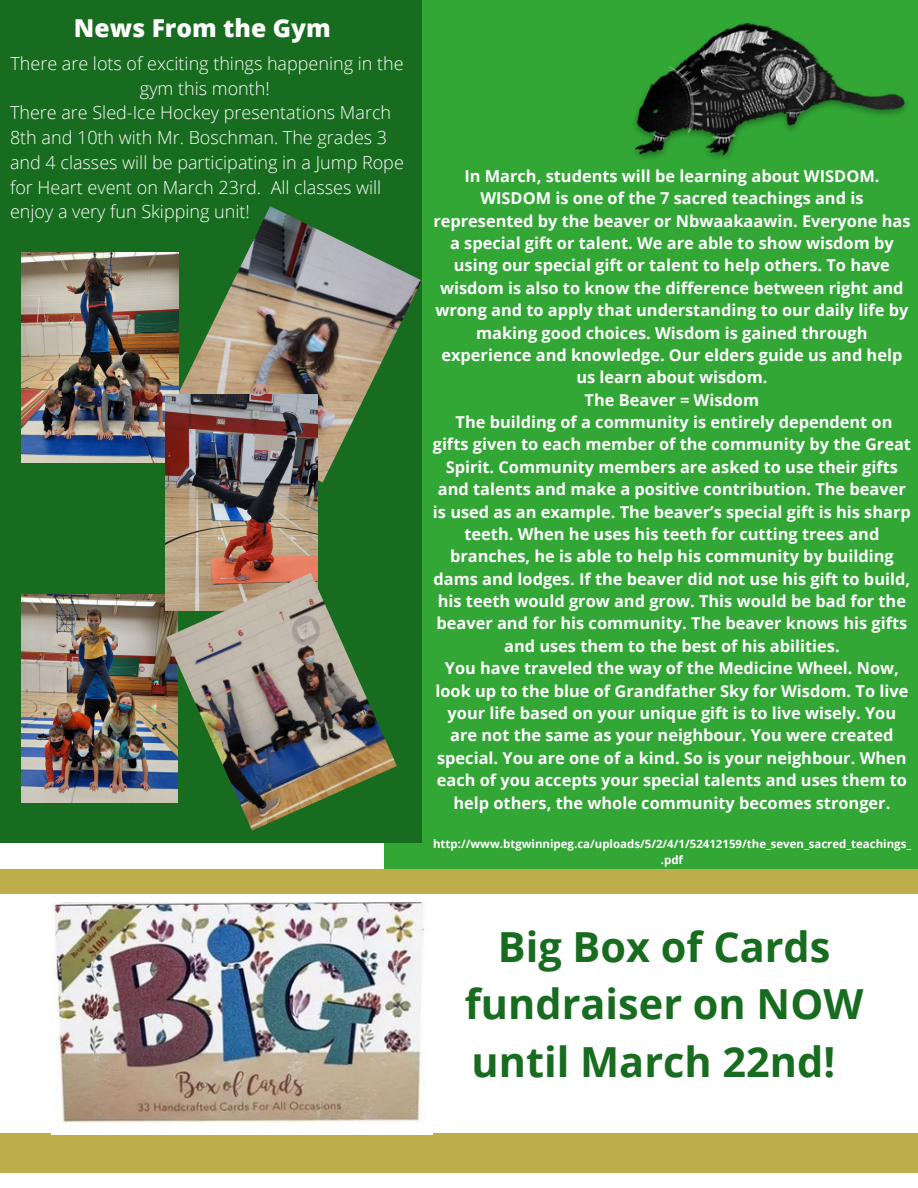
<style>
.page{position:relative;width:918px;height:1188px;background:#fff}
.page>*{position:absolute;margin:0;border:0;box-sizing:border-box;transform-origin:0 0}
.t1{font:700 41.4px/57.6px "Open Sans";color:#186c1f;text-align:center}
.t2{font:800 24.6px "Open Sans";color:#fff}
.t3{font:300 18px/24.8px "Open Sans";color:#fff;text-align:center}
.t4{font:700 16.35px/22.4px "Open Sans";color:#fff;text-align:center}
.t5{font:700 11.4px/15.5px "Open Sans";color:#fff;text-align:center}
</style>
<div class="page">
<div style="left:0;top:1134px;width:918px;height:39px;background:#bcae4a"></div>
<div style="left:384px;top:0;width:534px;height:880px;background:#32a736"></div>
<div style="left:0;top:0;width:422px;height:843px;background:#186c1f"></div>
<div style="left:0;top:869px;width:918px;height:25px;background:#bcae4a"></div>
<img style="left:635px;top:22px;width:272px;height:136px">
<img style="left:21px;top:594px;width:145px;height:208px">
<img style="left:179px;top:206px;width:243px;height:276px">
<img style="left:21px;top:252px;width:158px;height:211px">
<img style="left:166px;top:394px;width:152px;height:179px">
<img style="left:166px;top:573px;width:231px;height:258px">
<img style="left:52px;top:902px;width:372px;height:221px">
<p class="t2" style="left:74px;top:10px;width:258px">News From the Gym</p>
<p class="t3" style="left:10px;top:51px;width:395px">There are lots of exciting things happening in the gym this month!</p>
<p class="t3" style="left:10px;top:100px;width:395px;text-align:left">There are Sled-Ice Hockey presentations March 8th and 10th with Mr. Boschman. The grades 3 and 4 classes will be participating in a Jump Rope for Heart event on March 23rd. All classes will enjoy a very fun Skipping unit!</p>
<p class="t4" style="left:464px;top:164px;width:417px">In March, students will be learning about WISDOM.</p>
<p class="t4" style="left:433px;top:187px;width:479px">WISDOM is one of the 7 sacred teachings and is represented by the beaver or Nbwaakaawin. Everyone has a special gift or talent. We are able to show wisdom by using our special gift or talent to help others. To have wisdom is also to know the difference between right and wrong and to apply that understanding to our daily life by making good choices. Wisdom is gained through experience and knowledge. Our elders guide us and help us learn about wisdom.</p>
<p class="t4" style="left:585px;top:388px;width:176px">The Beaver = Wisdom</p>
<p class="t4" style="left:433px;top:411px;width:480px">The building of a community is entirely dependent on<br>gifts given to each member of the community by the Great Spirit. Community members are asked to use their gifts and talents and make a positive contribution. The beaver is used as an example. The beaver’s special gift is his sharp teeth. When he uses his teeth for cutting trees and branches, he is able to help his community by building dams and lodges. If the beaver did not use his gift to build, his teeth would grow and grow. This would be bad for the beaver and for his community. The beaver knows his gifts and uses them to the best of his abilities.</p>
<p class="t4" style="left:435px;top:657px;width:474px">You have traveled the way of the Medicine Wheel. Now, look up to the blue of Grandfather Sky for Wisdom. To live your life based on your unique gift is to live wisely. You are not the same as your neighbour. You were created special. You are one of a kind. So is your neighbour. When each of you accepts your special talents and uses them to help others, the whole community becomes stronger.</p>
<p class="t5" style="left:433px;top:836px;width:480px">http://www.btgwinnipeg.ca/uploads/5/2/4/1/52412159/the_seven_sacred_teachings_ .pdf</p>
<p class="t1" style="left:465px;top:917px;width:400px">Big Box of Cards fundraiser on NOW until March 22nd!</p>
</div>
